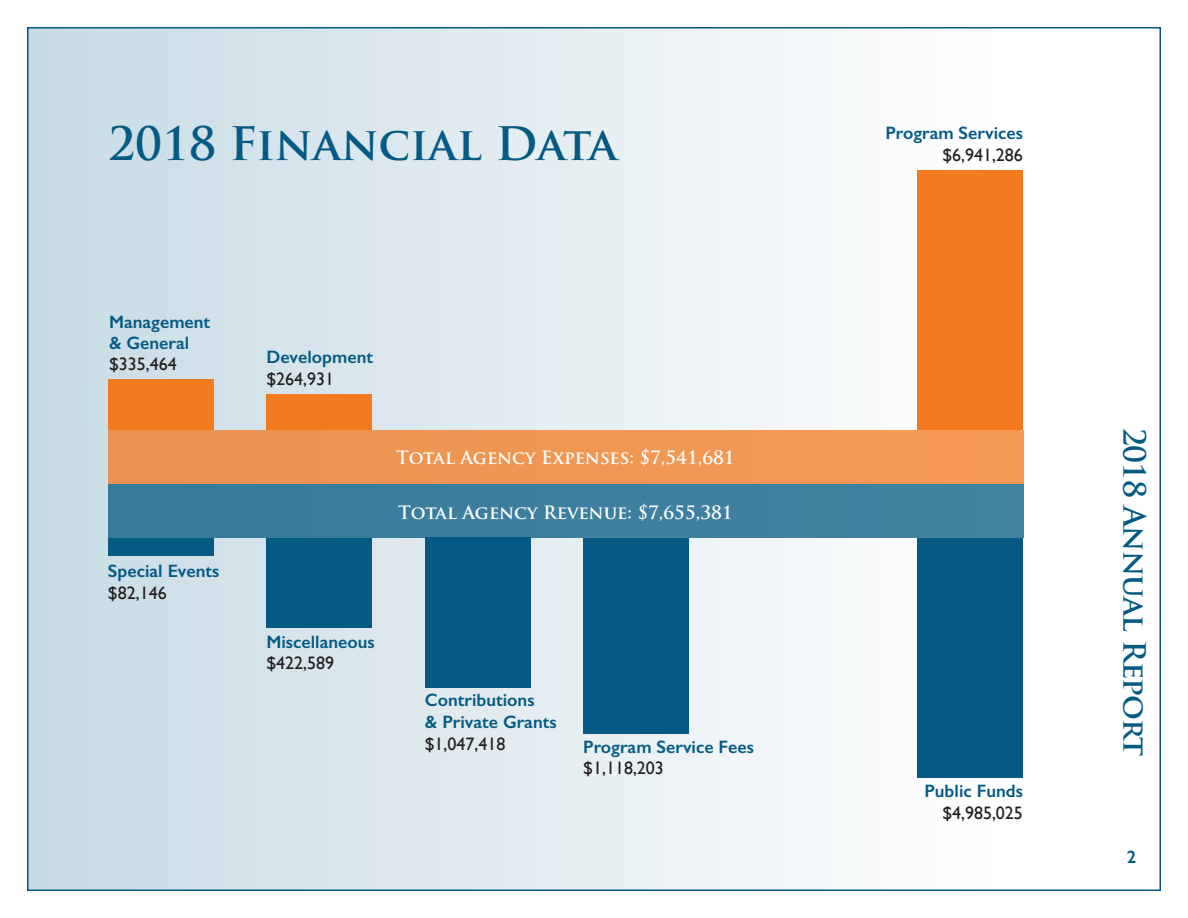
<style>
.page{position:relative;width:1188px;height:918px;background:#fff}
.page>*{position:absolute;margin:0;border:0;box-sizing:border-box;transform-origin:0 0}
.t1{font:700 45px "Trajan Pro";color:#045a83}
.t2{font:700 30px "Trajan Pro";letter-spacing:-.02em;color:#045a83}
.t3{font:600 18px/21px "Gill Sans";color:#045a83}
.t4{font:18px "Gill Sans";color:#221f1f}
.t5{font:700 18px "Trajan Pro";color:#fff}
</style>
<div class="page">
<div style="left:28px;top:27px;width:1133px;height:862px;background:linear-gradient(to right,#c8dbe4,#fff)"></div>
<div style="left:108px;top:430px;width:915px;height:54px;background:#f09753"></div>
<div style="left:108px;top:484px;width:915px;height:54px;background:#3c7f9e"></div>
<div style="left:108px;top:538px;width:106px;height:18px;background:#045a83"></div>
<div style="left:108px;top:379px;width:106px;height:51px;background:#f47a1f"></div>
<div style="left:266px;top:538px;width:106px;height:89px;background:#045a83"></div>
<div style="left:266px;top:395px;width:106px;height:35px;background:#f47a1f"></div>
<div style="left:917px;top:171px;width:106px;height:259px;background:#f47a1f"></div>
<div style="left:425px;top:538px;width:106px;height:150px;background:#045a83"></div>
<div style="left:583px;top:538px;width:106px;height:195px;background:#045a83"></div>
<div style="left:917px;top:538px;width:106px;height:240px;background:#045a83"></div>
<h1 class="t1" style="left:108px;top:121px;width:511px">2018 Financial Data</h1>
<p class="t3" style="left:109px;top:313px;width:103px">Management &amp; General</p>
<p class="t4" style="left:109px;top:357px;width:69px">$335,464</p>
<p class="t3" style="left:108px;top:562px;width:113px">Special Events</p>
<p class="t4" style="left:108px;top:585px;width:60px">$82,146</p>
<p class="t3" style="left:266px;top:349px;width:108px">Development</p>
<p class="t4" style="left:266px;top:372px;width:69px">$264,931</p>
<p class="t5" style="left:396px;top:448px;width:340px">Total Agency Expenses: $7,541,681</p>
<p class="t5" style="left:398px;top:504px;width:336px">Total Agency Revenue: $7,655,381</p>
<p class="t3" style="left:266px;top:633px;width:110px">Miscellaneous</p>
<p class="t4" style="left:266px;top:656px;width:69px">$422,589</p>
<p class="t3" style="left:425px;top:692px;width:133px;line-height:21.6px">Contributions<br>&amp; Private Grants</p>
<p class="t4" style="left:425px;top:736px;width:82px">$1,047,418</p>
<p class="t3" style="left:583px;top:738px;width:172px">Program Service Fees</p>
<p class="t4" style="left:583px;top:761px;width:82px">$1,118,203</p>
<p class="t3" style="left:885px;top:124px;width:139px">Program Services</p>
<p class="t4" style="left:942px;top:147px;width:82px">$6,941,286</p>
<p class="t3" style="left:924px;top:782px;width:100px">Public Funds</p>
<p class="t4" style="left:942px;top:805px;width:82px">$4,985,025</p>
<h2 class="t2" style="left:1149px;top:428px;width:330px;rotate:90deg">2018 Annual Report</h2>
<p class="t3" style="left:1127px;top:849px;width:11px">2</p>
</div>
